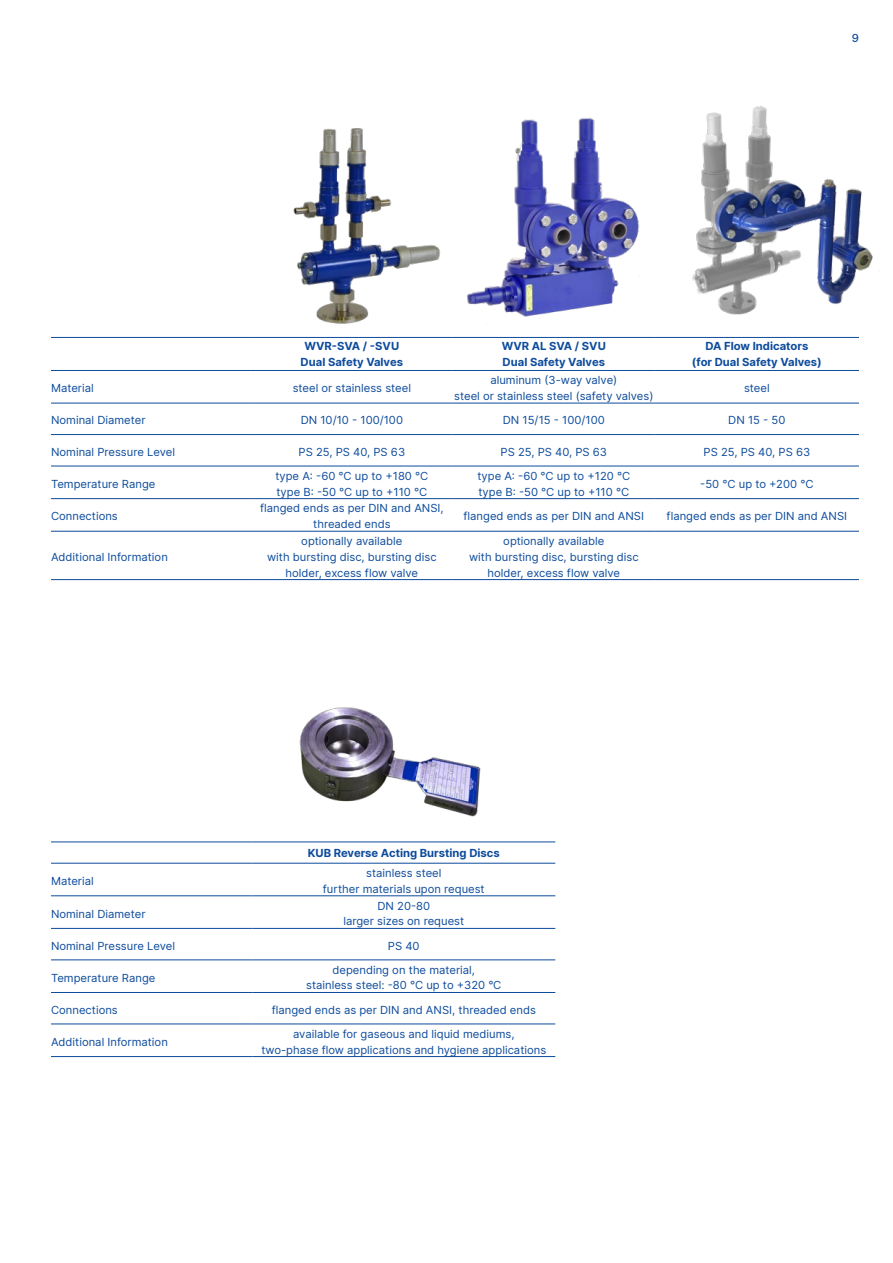
<style>
.page{position:relative;width:893px;height:1263px;background:#fff}
.page>*{position:absolute;margin:0;border:0;box-sizing:border-box;transform-origin:0 0}
.t1{font:11.25px/15.8px "Inter";color:#0d4b9c;text-align:center}
.t2{font:700 11.25px/15.8px "Inter";color:#0d4b9c;text-align:center}
.t3{font:500 11.25px "Inter";color:#0d4b9c}
</style>
<div class="page">
<img style="left:164px;top:707px;width:392px;height:222px">
<hr style="left:51px;top:498px;width:200px;height:1px;background:#0d4b9c">
<hr style="left:251px;top:403px;width:202px;height:1px;background:#0d4b9c">
<hr style="left:453px;top:403px;width:202px;height:1px;background:#0d4b9c">
<hr style="left:655px;top:403px;width:204px;height:1px;background:#0d4b9c">
<hr style="left:251px;top:434px;width:202px;height:1px;background:#0d4b9c">
<hr style="left:453px;top:434px;width:202px;height:1px;background:#0d4b9c">
<hr style="left:655px;top:434px;width:204px;height:1px;background:#0d4b9c">
<hr style="left:251px;top:466px;width:202px;height:1px;background:#0d4b9c">
<hr style="left:453px;top:466px;width:202px;height:1px;background:#0d4b9c">
<hr style="left:655px;top:466px;width:204px;height:1px;background:#0d4b9c">
<hr style="left:251px;top:498px;width:202px;height:1px;background:#0d4b9c">
<hr style="left:453px;top:498px;width:202px;height:1px;background:#0d4b9c">
<hr style="left:655px;top:498px;width:204px;height:1px;background:#0d4b9c">
<hr style="left:51px;top:531px;width:200px;height:1px;background:#0d4b9c">
<hr style="left:251px;top:531px;width:202px;height:1px;background:#0d4b9c">
<hr style="left:453px;top:531px;width:202px;height:1px;background:#0d4b9c">
<hr style="left:655px;top:531px;width:204px;height:1px;background:#0d4b9c">
<hr style="left:51px;top:403px;width:200px;height:1px;background:#0d4b9c">
<hr style="left:51px;top:434px;width:200px;height:1px;background:#0d4b9c">
<hr style="left:51px;top:466px;width:200px;height:1px;background:#0d4b9c">
<hr style="left:51px;top:337px;width:200px;height:1px;background:#0d4b9c">
<hr style="left:51px;top:579px;width:200px;height:1px;background:#0d4b9c">
<hr style="left:51px;top:370px;width:200px;height:1px;background:#0d4b9c">
<hr style="left:251px;top:337px;width:202px;height:1px;background:#0d4b9c">
<hr style="left:453px;top:337px;width:202px;height:1px;background:#0d4b9c">
<hr style="left:251px;top:370px;width:202px;height:1px;background:#0d4b9c">
<hr style="left:453px;top:370px;width:202px;height:1px;background:#0d4b9c">
<hr style="left:655px;top:370px;width:204px;height:1px;background:#0d4b9c">
<hr style="left:251px;top:579px;width:202px;height:1px;background:#0d4b9c">
<hr style="left:453px;top:579px;width:202px;height:1px;background:#0d4b9c">
<hr style="left:655px;top:579px;width:204px;height:1px;background:#0d4b9c">
<hr style="left:51px;top:992px;width:201px;height:1px;background:#0d4b9c">
<hr style="left:252px;top:928px;width:303px;height:1px;background:#0d4b9c">
<hr style="left:252px;top:959px;width:303px;height:1px;background:#0d4b9c">
<hr style="left:252px;top:992px;width:303px;height:1px;background:#0d4b9c">
<hr style="left:51px;top:1023px;width:201px;height:1px;background:#0d4b9c">
<hr style="left:252px;top:1023px;width:303px;height:1px;background:#0d4b9c">
<hr style="left:51px;top:895px;width:201px;height:1px;background:#0d4b9c">
<hr style="left:51px;top:928px;width:201px;height:1px;background:#0d4b9c">
<hr style="left:51px;top:959px;width:201px;height:1px;background:#0d4b9c">
<hr style="left:51px;top:841px;width:201px;height:1px;background:#0d4b9c">
<hr style="left:252px;top:841px;width:303px;height:1px;background:#0d4b9c">
<hr style="left:252px;top:863px;width:303px;height:1px;background:#0d4b9c">
<hr style="left:51px;top:1056px;width:201px;height:1px;background:#0d4b9c">
<hr style="left:252px;top:1056px;width:303px;height:1px;background:#0d4b9c">
<hr style="left:51px;top:863px;width:201px;height:1px;background:#0d4b9c">
<hr style="left:252px;top:895px;width:303px;height:1px;background:#0d4b9c">
<img style="left:156px;top:128px;width:249px;height:209px">
<img style="left:405px;top:119px;width:168px;height:218px">
<img style="left:573px;top:106px;width:300px;height:232px">
<p class="t3" style="left:852px;top:30px;width:9px">9</p>
<p class="t2" style="left:301px;top:338px;width:104px">WVR-SVA / -SVU<br>Dual Safety Valves</p>
<p class="t2" style="left:502px;top:338px;width:106px;text-align:left">WVR AL SVA / SVU<br>Dual Safety Valves</p>
<p class="t2" style="left:692px;top:338px;width:131px">DA Flow Indicators<br>(for Dual Safety Valves)</p>
<p class="t1" style="left:51px;top:380px;width:44px">Material</p>
<p class="t1" style="left:293px;top:380px;width:120px">steel or stainless steel</p>
<p class="t1" style="left:454px;top:372px;width:201px">aluminum (3-way valve)<br>steel or stainless steel (safety valves)</p>
<p class="t1" style="left:744px;top:380px;width:27px">steel</p>
<p class="t1" style="left:51px;top:412px;width:96px">Nominal Diameter</p>
<p class="t1" style="left:301px;top:412px;width:104px">DN 10/10 - 100/100</p>
<p class="t1" style="left:503px;top:412px;width:103px">DN 15/15 - 100/100</p>
<p class="t1" style="left:728px;top:412px;width:59px">DN 15 - 50</p>
<p class="t1" style="left:51px;top:443px;width:126px">Nominal Pressure Level</p>
<p class="t1" style="left:299px;top:443px;width:108px">PS 25, PS 40, PS 63</p>
<p class="t1" style="left:501px;top:443px;width:108px">PS 25, PS 40, PS 63</p>
<p class="t1" style="left:704px;top:443px;width:108px">PS 25, PS 40, PS 63</p>
<p class="t1" style="left:51px;top:475px;width:106px">Temperature Range</p>
<p class="t1" style="left:275px;top:468px;width:154px;text-align:left">type A: -60 °C up to +180 °C type B: -50 °C up to +110 °C</p>
<p class="t1" style="left:477px;top:468px;width:154px;text-align:left">type A: -60 °C up to +120 °C type B: -50 °C up to +110 °C</p>
<p class="t1" style="left:700px;top:475px;width:115px">-50 °C up to +200 °C</p>
<p class="t1" style="left:51px;top:508px;width:68px">Connections</p>
<p class="t1" style="left:260px;top:500px;width:185px">flanged ends as per DIN and ANSI, threaded ends</p>
<p class="t1" style="left:464px;top:508px;width:182px">flanged ends as per DIN and ANSI</p>
<p class="t1" style="left:667px;top:508px;width:182px">flanged ends as per DIN and ANSI</p>
<p class="t1" style="left:51px;top:549px;width:118px">Additional Information</p>
<p class="t1" style="left:267px;top:533px;width:171px">optionally available<br>with bursting disc, bursting disc holder, excess flow valve</p>
<p class="t1" style="left:469px;top:533px;width:171px">optionally available<br>with bursting disc, bursting disc holder, excess flow valve</p>
<p class="t2" style="left:308px;top:845px;width:194px">KUB Reverse Acting Bursting Discs</p>
<p class="t1" style="left:51px;top:873px;width:44px">Material</p>
<p class="t1" style="left:323px;top:865px;width:163px">stainless steel<br>further materials upon request</p>
<p class="t1" style="left:51px;top:905px;width:96px">Nominal Diameter</p>
<p class="t1" style="left:343px;top:897px;width:122px">DN 20-80<br>larger sizes on request</p>
<p class="t1" style="left:51px;top:937px;width:126px">Nominal Pressure Level</p>
<p class="t1" style="left:388px;top:937px;width:33px">PS 40</p>
<p class="t1" style="left:51px;top:969px;width:106px">Temperature Range</p>
<p class="t1" style="left:306px;top:961px;width:197px">depending on the material,<br>stainless steel: -80 °C up to +320 °C</p>
<p class="t1" style="left:51px;top:1001px;width:68px">Connections</p>
<p class="t1" style="left:272px;top:1001px;width:266px">flanged ends as per DIN and ANSI, threaded ends</p>
<p class="t1" style="left:51px;top:1033px;width:118px">Additional Information</p>
<p class="t1" style="left:261px;top:1025px;width:286px">available for gaseous and liquid mediums,<br>two-phase flow applications and hygiene applications</p>
</div>
